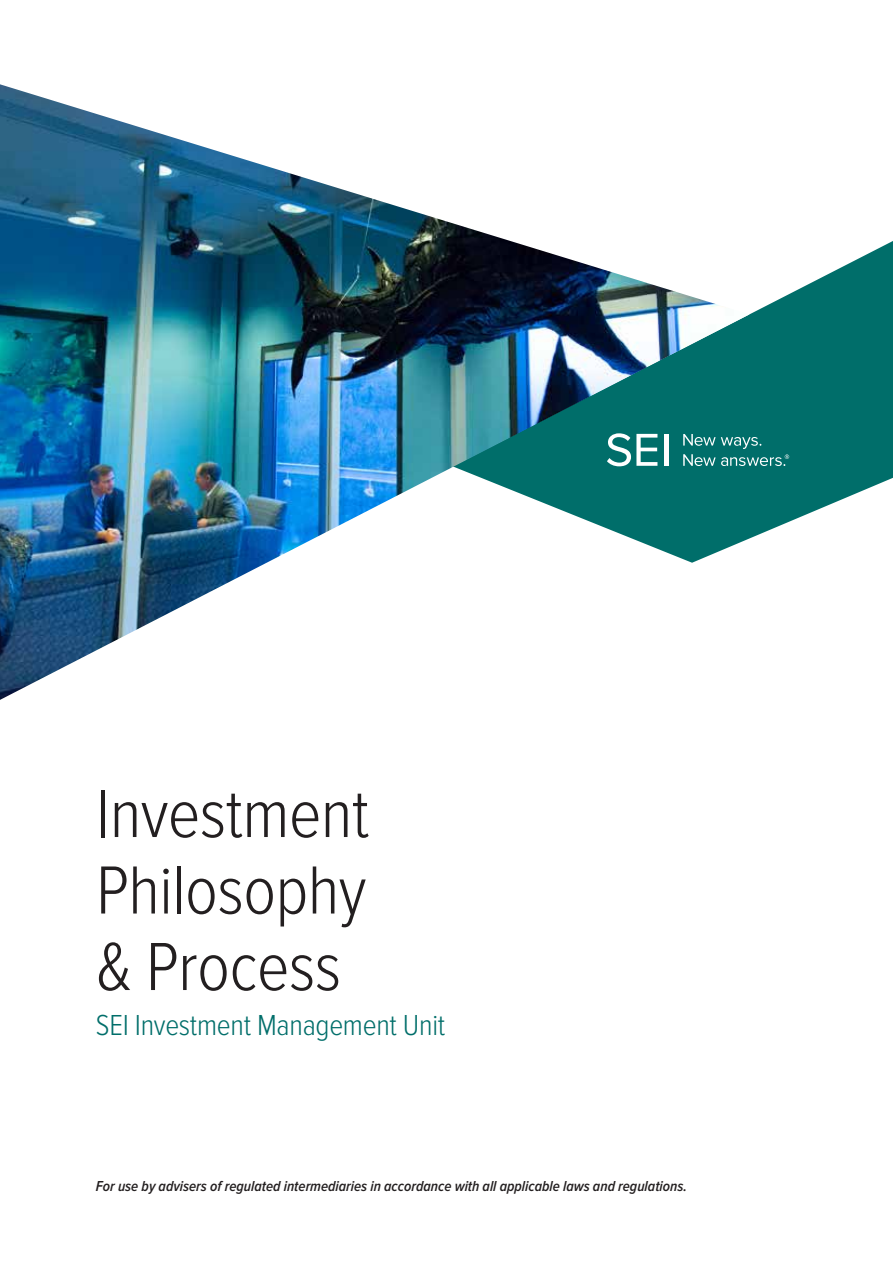
<style>
.page{position:relative;width:893px;height:1263px;background:#fff}
.page>*{position:absolute;margin:0;border:0;box-sizing:border-box;transform-origin:0 0}
.t1{font:300 70.5px/76.5px "Proxima Nova Cond";letter-spacing:-.01em;color:#231f20;text-align:justify}
.t2{font:300 30px "Proxima Nova Cond";letter-spacing:-.01em;color:#006e6a}
.t3{font:italic 600 15px "Proxima Nova Cond";color:#231f20}
</style>
<div class="page">
<svg style="left:749px;top:241px;width:144px;height:298px;fill:#006e6a"></svg>
<img style="left:0;top:84px;width:749px;height:616px">
<hr style="left:665px;top:434px;width:4px;height:32px;background:#fff">
<svg style="left:607px;top:433px;width:50px;height:33px"></svg>
<svg style="left:683px;top:434px;width:106px;height:32px;background:#298582"></svg>
<h1 class="t1" style="left:96px;top:777px;width:275px">Investment Philosophy &amp; Process</h1>
<h2 class="t2" style="left:96px;top:1008px;width:351px">SEI Investment Management Unit</h2>
<p class="t3" style="left:96px;top:1178px;width:593px">For use by advisers of regulated intermediaries in accordance with all applicable laws and regulations.</p>
</div>
